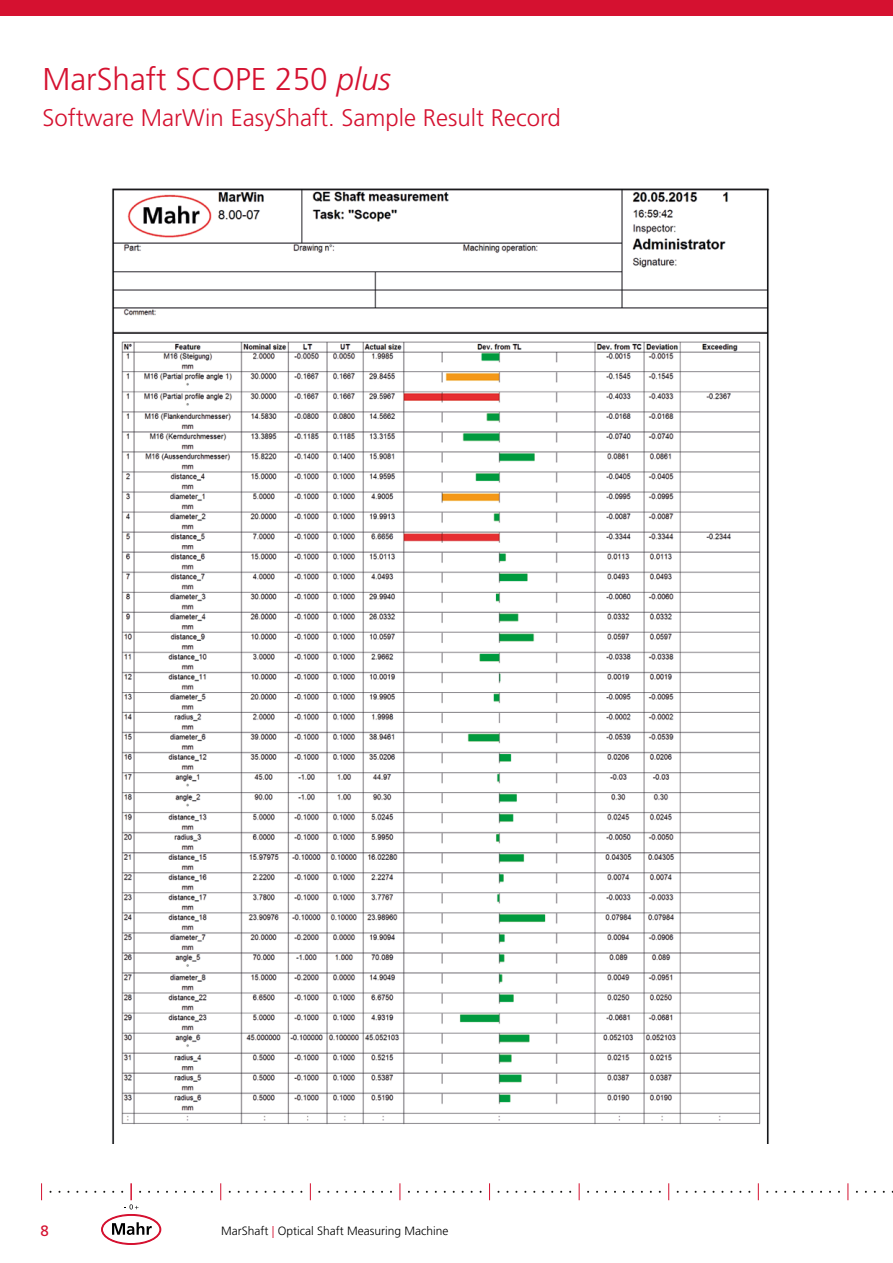
<style>
.page{position:relative;width:893px;height:1263px;background:#fff}
.page>*{position:absolute;margin:0;border:0;box-sizing:border-box;transform-origin:0 0}
.t1{font:300 31.5px "Frutiger LT Pro";color:#d51130}
.t2{font:300 24px "Frutiger LT Pro";color:#d51130}
.t3{font:15px "Frutiger LT Pro";color:#d51130}
.t4{font:300 12px "Frutiger LT Pro";color:#000}
.s1{font-style:italic}
.s2{color:#d51130}
</style>
<div class="page">
<img style="left:112px;top:188px;width:658px;height:956px">
<div style="left:0;top:0;width:893px;height:16px;background:#d51130"></div>
<svg style="left:41px;top:1183px;width:1px;height:17px"></svg>
<svg style="left:94px;top:1183px;width:74px;height:61px"></svg>
<svg style="left:220px;top:1183px;width:1px;height:17px"></svg>
<svg style="left:310px;top:1183px;width:1px;height:17px"></svg>
<svg style="left:400px;top:1183px;width:1px;height:17px"></svg>
<svg style="left:489px;top:1183px;width:1px;height:17px"></svg>
<svg style="left:579px;top:1183px;width:1px;height:17px"></svg>
<svg style="left:668px;top:1183px;width:1px;height:17px"></svg>
<svg style="left:758px;top:1183px;width:1px;height:17px"></svg>
<svg style="left:847px;top:1183px;width:1px;height:17px"></svg>
<h1 class="t1" style="left:43px;top:61px;width:350px">MarShaft SCOPE 250 <span class="s1">plus</span></h1>
<p class="t2" style="left:43px;top:104px;width:520px">Software MarWin EasyShaft. Sample Result Record</p>
<p class="t3" style="left:40px;top:1222px;width:10px">8</p>
<p class="t4" style="left:221px;top:1224px;width:229px">MarShaft <span class="s2">|</span> Optical Shaft Measuring Machine</p>
</div>
